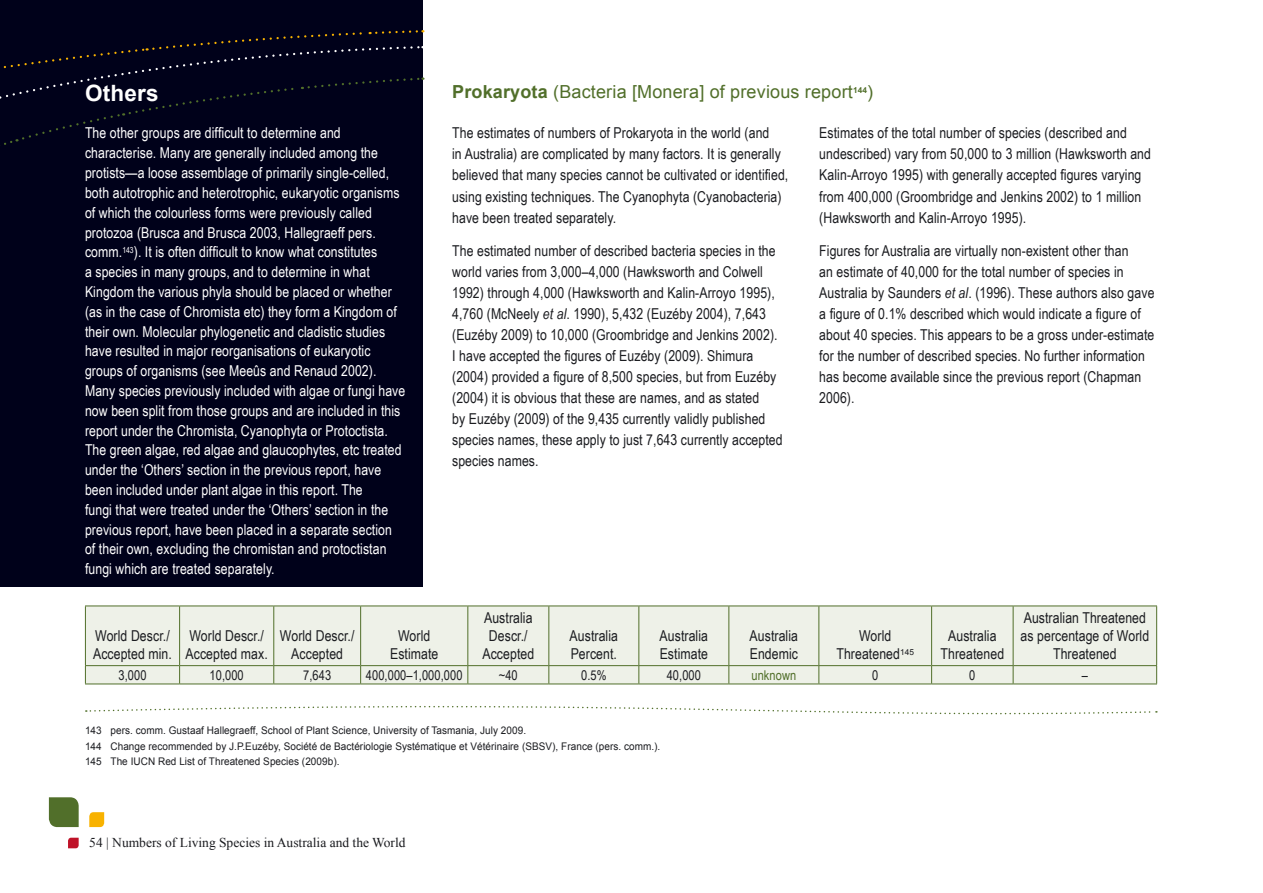
<style>
.page{position:relative;width:1263px;height:893px;background:#fff}
.page>*{position:absolute;margin:0;border:0;box-sizing:border-box;transform-origin:0 0}
.t1{font:700 22.5px "Arial";letter-spacing:.01em;color:#fff}
.t2{font:18px "Arial";letter-spacing:.01em;color:#516f2a}
.t3{font:15px/21px "Arial Narrow";letter-spacing:.005em;color:#1b1c20}
.t4{font:15px/19.8px "Arial Narrow";letter-spacing:.005em;color:#fff}
.t5{font:13.5px "Arial Narrow";letter-spacing:.005em;color:#1b1c20}
.t6{font:13.5px "Times New Roman";color:#1b1c20}
.t7{font:13.5px "Arial Narrow";letter-spacing:.005em;color:#516f2a}
.t8{font:10.5px/15.6px "Arial";letter-spacing:.005em;color:#1b1c20;scale:.95 1}
.s1{font-weight:700}
.s2{font-style:italic}
</style>
<div class="page">
<div style="left:0;top:0;width:422px;height:587px;background:#00011a"></div>
<svg style="left:0;top:29px;width:423px;height:124px"></svg>
<div style="left:86px;top:607px;width:1070px;height:77px;background:#eef1e8"></div>
<hr style="left:85px;top:606px;width:95px;height:1px;background:#516f2a">
<hr style="left:85px;top:606px;width:1px;height:59px;background:#516f2a">
<hr style="left:180px;top:606px;width:94px;height:1px;background:#516f2a">
<hr style="left:179px;top:606px;width:1px;height:59px;background:#516f2a">
<hr style="left:274px;top:606px;width:87px;height:1px;background:#516f2a">
<hr style="left:273px;top:606px;width:1px;height:59px;background:#516f2a">
<hr style="left:361px;top:606px;width:107px;height:1px;background:#516f2a">
<hr style="left:360px;top:606px;width:1px;height:59px;background:#516f2a">
<hr style="left:468px;top:606px;width:81px;height:1px;background:#516f2a">
<hr style="left:467px;top:606px;width:1px;height:59px;background:#516f2a">
<hr style="left:549px;top:606px;width:90px;height:1px;background:#516f2a">
<hr style="left:548px;top:606px;width:1px;height:59px;background:#516f2a">
<hr style="left:639px;top:606px;width:90px;height:1px;background:#516f2a">
<hr style="left:638px;top:606px;width:1px;height:59px;background:#516f2a">
<hr style="left:729px;top:606px;width:90px;height:1px;background:#516f2a">
<hr style="left:728px;top:606px;width:1px;height:59px;background:#516f2a">
<hr style="left:819px;top:606px;width:113px;height:1px;background:#516f2a">
<hr style="left:818px;top:606px;width:1px;height:59px;background:#516f2a">
<hr style="left:932px;top:606px;width:81px;height:1px;background:#516f2a">
<hr style="left:931px;top:606px;width:1px;height:59px;background:#516f2a">
<hr style="left:1013px;top:606px;width:144px;height:1px;background:#516f2a">
<hr style="left:1013px;top:606px;width:1px;height:59px;background:#516f2a">
<hr style="left:1156px;top:606px;width:1px;height:59px;background:#516f2a">
<hr style="left:85px;top:665px;width:95px;height:1px;background:#516f2a">
<svg style="left:85px;top:666px;width:1px;height:18px"></svg>
<hr style="left:180px;top:665px;width:94px;height:1px;background:#516f2a">
<svg style="left:179px;top:666px;width:1px;height:18px"></svg>
<hr style="left:274px;top:665px;width:87px;height:1px;background:#516f2a">
<svg style="left:273px;top:666px;width:1px;height:18px"></svg>
<hr style="left:361px;top:665px;width:107px;height:1px;background:#516f2a">
<svg style="left:360px;top:666px;width:1px;height:18px"></svg>
<hr style="left:468px;top:665px;width:81px;height:1px;background:#516f2a">
<svg style="left:467px;top:666px;width:1px;height:18px"></svg>
<hr style="left:549px;top:665px;width:90px;height:1px;background:#516f2a">
<svg style="left:548px;top:666px;width:1px;height:18px"></svg>
<hr style="left:639px;top:665px;width:90px;height:1px;background:#516f2a">
<svg style="left:638px;top:666px;width:1px;height:18px"></svg>
<hr style="left:729px;top:665px;width:90px;height:1px;background:#516f2a">
<svg style="left:728px;top:666px;width:1px;height:18px"></svg>
<hr style="left:819px;top:665px;width:113px;height:1px;background:#516f2a">
<svg style="left:818px;top:666px;width:1px;height:18px"></svg>
<hr style="left:932px;top:665px;width:81px;height:1px;background:#516f2a">
<svg style="left:931px;top:666px;width:1px;height:18px"></svg>
<hr style="left:1013px;top:665px;width:144px;height:1px;background:#516f2a">
<svg style="left:1013px;top:666px;width:1px;height:18px"></svg>
<svg style="left:1156px;top:666px;width:1px;height:18px"></svg>
<hr style="left:85px;top:684px;width:95px;height:1px;background:#516f2a">
<hr style="left:180px;top:684px;width:94px;height:1px;background:#516f2a">
<hr style="left:274px;top:684px;width:87px;height:1px;background:#516f2a">
<hr style="left:361px;top:684px;width:107px;height:1px;background:#516f2a">
<hr style="left:468px;top:684px;width:81px;height:1px;background:#516f2a">
<hr style="left:549px;top:684px;width:90px;height:1px;background:#516f2a">
<hr style="left:639px;top:684px;width:90px;height:1px;background:#516f2a">
<hr style="left:729px;top:684px;width:90px;height:1px;background:#516f2a">
<hr style="left:819px;top:684px;width:113px;height:1px;background:#516f2a">
<hr style="left:932px;top:684px;width:81px;height:1px;background:#516f2a">
<hr style="left:1013px;top:684px;width:144px;height:1px;background:#516f2a">
<svg style="left:89px;top:812px;width:15px;height:15px"></svg>
<svg style="left:49px;top:797px;width:30px;height:30px"></svg>
<svg style="left:68px;top:838px;width:11px;height:10px"></svg>
<svg style="left:86px;top:706px;width:1071px;height:9px"></svg>
<h1 class="t1" style="left:85px;top:79px;width:75px">Others</h1>
<p class="t4" style="left:85px;top:123px;width:322px">The other groups are difficult to determine and characterise. Many are generally included among the protists—a loose assemblage of primarily single-celled, both autotrophic and heterotrophic, eukaryotic organisms of which the colourless forms were previously called protozoa (Brusca and Brusca 2003, Hallegraeff pers. comm.<sup>143</sup>). It is often difficult to know what constitutes<br>a species in many groups, and to determine in what Kingdom the various phyla should be placed or whether (as in the case of Chromista etc) they form a Kingdom of their own. Molecular phylogenetic and cladistic studies have resulted in major reorganisations of eukaryotic groups of organisms (see Meeûs and Renaud 2002).<br>Many species previously included with algae or fungi have now been split from those groups and are included in this report under the Chromista, Cyanophyta or Protoctista.<br>The green algae, red algae and glaucophytes, etc treated under the ‘Others’ section in the previous report, have been included under plant algae in this report. The<br>fungi that were treated under the ‘Others’ section in the previous report, have been placed in a separate section of their own, excluding the chromistan and protoctistan fungi which are treated separately.</p>
<p class="t3" style="left:93px;top:626px;width:80px;line-height:18px">World Descr./<br>Accepted min.</p>
<p class="t3" style="left:186px;top:626px;width:84px;line-height:18px">World Descr./<br>Accepted max.</p>
<p class="t3" style="left:280px;top:626px;width:76px;line-height:18px;text-align:center">World Descr./<br>Accepted</p>
<p class="t3" style="left:390px;top:626px;width:50px;line-height:18px;text-align:center">World<br>Estimate</p>
<p class="t2" style="left:452px;top:80px;width:422px"><span class="s1">Prokaryota</span> (Bacteria [Monera] of previous report<sup>144</sup>)</p>
<p class="t3" style="left:452px;top:122px;width:338px">The estimates of numbers of Prokaryota in the world (and<br>in Australia) are complicated by many factors. It is generally believed that many species cannot be cultivated or identified, using existing techniques. The Cyanophyta (Cyanobacteria) have been treated separately.</p>
<p class="t3" style="left:452px;top:240px;width:332px">The estimated number of described bacteria species in the world varies from 3,000–4,000 (Hawksworth and Colwell 1992) through 4,000 (Hawksworth and Kalin-Arroyo 1995), 4,760 (McNeely <span class="s2">et al</span>. 1990), 5,432 (Euzéby 2004), 7,643 (Euzéby 2009) to 10,000 (Groombridge and Jenkins 2002).<br>I have accepted the figures of Euzéby (2009). Shimura (2004) provided a figure of 8,500 species, but from Euzéby (2004) it is obvious that these are names, and as stated<br>by Euzéby (2009) of the 9,435 currently validly published species names, these apply to just 7,643 currently accepted species names.</p>
<p class="t3" style="left:819px;top:122px;width:333px">Estimates of the total number of species (described and undescribed) vary from 50,000 to 3 million (Hawksworth and Kalin-Arroyo 1995) with generally accepted figures varying from 400,000 (Groombridge and Jenkins 2002) to 1 million (Hawksworth and Kalin-Arroyo 1995).</p>
<p class="t3" style="left:819px;top:240px;width:337px">Figures for Australia are virtually non-existent other than<br>an estimate of 40,000 for the total number of species in Australia by Saunders <span class="s2">et al</span>. (1996). These authors also gave a figure of 0.1% described which would indicate a figure of about 40 species. This appears to be a gross under-estimate for the number of described species. No further information has become available since the previous report (Chapman 2006).</p>
<p class="t3" style="left:482px;top:608px;width:53px;line-height:18px;text-align:center">Australia<br>Descr./<br>Accepted</p>
<p class="t3" style="left:570px;top:626px;width:50px;line-height:18px">Australia<br>Percent.</p>
<p class="t3" style="left:660px;top:626px;width:50px;line-height:18px">Australia<br>Estimate</p>
<p class="t3" style="left:750px;top:626px;width:50px;line-height:18px">Australia<br>Endemic</p>
<p class="t3" style="left:836px;top:626px;width:79px;line-height:18px;text-align:center">World<br>Threatened<sup>145</sup></p>
<p class="t3" style="left:940px;top:626px;width:65px;line-height:18px;text-align:center">Australia<br>Threatened</p>
<p class="t3" style="left:1020px;top:608px;width:130px;line-height:18px;text-align:center">Australian Threatened as percentage of World<br>Threatened</p>
<p class="t5" style="left:119px;top:665px;width:29px">3,000</p>
<p class="t5" style="left:210px;top:665px;width:36px">10,000</p>
<p class="t5" style="left:303px;top:665px;width:29px">7,643</p>
<p class="t5" style="left:366px;top:665px;width:98px">400,000–1,000,000</p>
<p class="t5" style="left:499px;top:665px;width:20px">~40</p>
<p class="t5" style="left:581px;top:665px;width:27px">0.5%</p>
<p class="t5" style="left:667px;top:665px;width:36px">40,000</p>
<p class="t7" style="left:751px;top:665px;width:46px">unknown</p>
<p class="t5" style="left:872px;top:665px;width:8px">0</p>
<p class="t5" style="left:969px;top:665px;width:8px">0</p>
<p class="t5" style="left:1082px;top:665px;width:8px">–</p>
<p class="t8" style="left:85px;top:723px;width:607px">143 pers. comm. Gustaaf Hallegraeff, School of Plant Science, University of Tasmania, July 2009.<br>144 Change recommended by J.P.Euzéby, Société de Bactériologie Systématique et Vétérinaire (SBSV), France (pers. comm.).<br>145 The IUCN Red List of Threatened Species (2009b).</p>
<p class="t6" style="left:89px;top:834px;width:318px">54 | Numbers of Living Species in Australia and the World</p>
</div>
